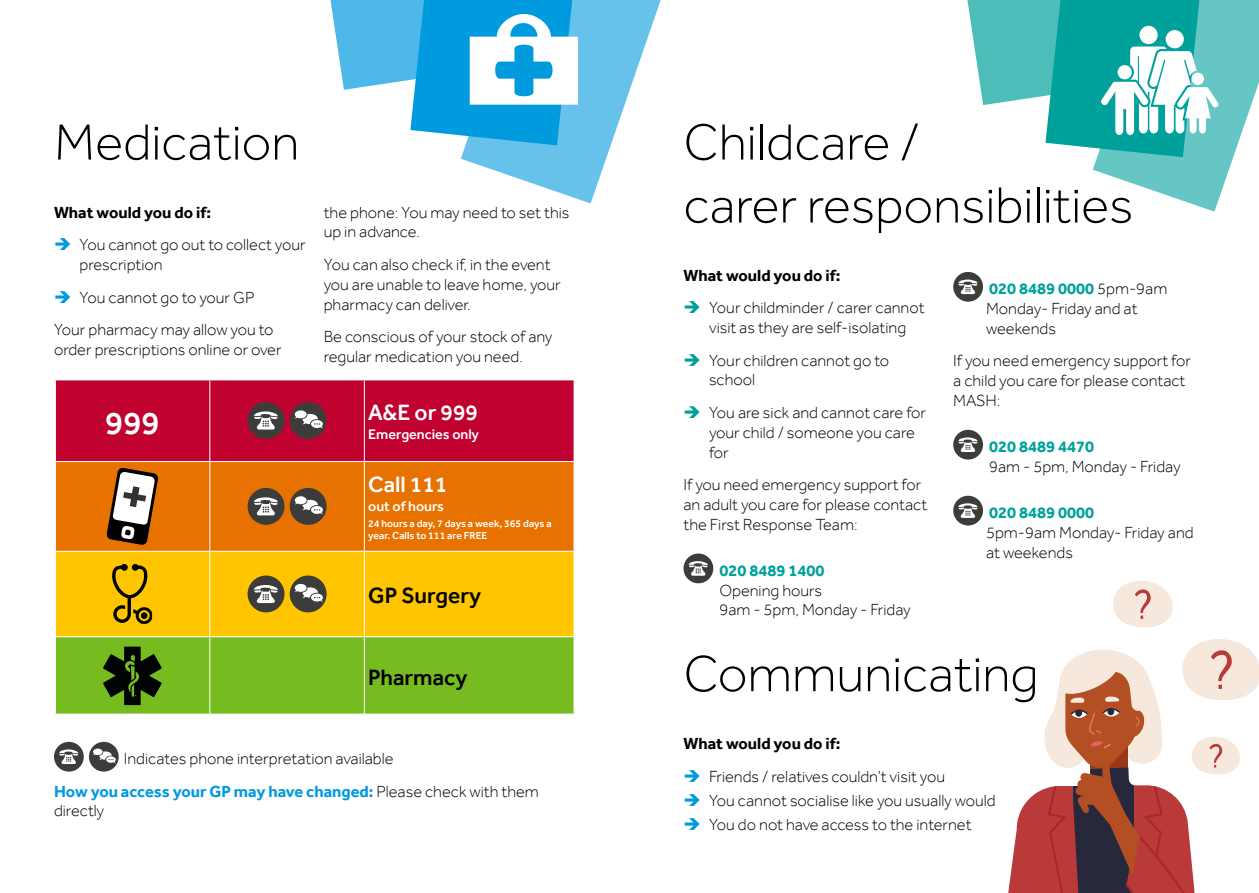
<style>
.page{position:relative;width:1259px;height:893px;background:#fff}
.page>*{position:absolute;margin:0;border:0;box-sizing:border-box;transform-origin:0 0}
.t1{font:300 52.5px/63px "Effra";color:#000}
.t2{font:500 33.3px "Effra";color:#fff}
.t3{font:500 22.8px "Effra";color:#000}
.t4{font:500 22.8px "Effra";color:#fff}
.t5{font:300 16.5px/19.8px "Effra";color:#000}
.t6{font:700 16.5px "Effra";color:#000}
.t7{font:700 16.5px "Effra";color:#00a19b}
.t8{font:500 14.25px "Effra";color:#fff}
.t9{font:500 10.5px/12.6px "Effra";color:#fff}
.s1{font-weight:700;color:#009ade}
.s2{font-weight:700;color:#00a19b}
</style>
<div class="page">
<svg style="left:1008px;top:581px;width:251px;height:312px"></svg>
<div style="left:56px;top:462px;width:517px;height:89px;background:#e87200"></div>
<hr style="left:209px;top:462px;width:1px;height:89px;background:#fff">
<hr style="left:364px;top:462px;width:1px;height:89px;background:#fff">
<svg style="left:55px;top:379px;width:519px;height:82px;background:#bd0d37"></svg>
<svg style="left:106px;top:467px;width:52px;height:78px"></svg>
<div style="left:248px;top:488px;width:36px;height:37px;background:#3c3c3b;border-radius:50%"></div>
<svg style="left:254px;top:497px;width:24px;height:18px"></svg>
<div style="left:290px;top:488px;width:37px;height:37px;background:#3c3c3b;border-radius:50%"></div>
<svg style="left:294px;top:496px;width:29px;height:18px"></svg>
<svg style="left:55px;top:551px;width:519px;height:163px;background:#b6ba17"></svg>
<div style="left:54px;top:742px;width:30px;height:30px;background:#3c3c3b;border-radius:50%"></div>
<svg style="left:59px;top:749px;width:19px;height:15px"></svg>
<div style="left:89px;top:742px;width:30px;height:30px;background:#3c3c3b;border-radius:50%"></div>
<svg style="left:93px;top:749px;width:23px;height:14px"></svg>
<div style="left:683px;top:553px;width:30px;height:30px;background:#3c3c3b;border-radius:50%"></div>
<svg style="left:688px;top:561px;width:20px;height:15px"></svg>
<div style="left:953px;top:272px;width:30px;height:30px;background:#3c3c3b;border-radius:50%"></div>
<svg style="left:958px;top:279px;width:19px;height:15px"></svg>
<div style="left:953px;top:430px;width:30px;height:30px;background:#3c3c3b;border-radius:50%"></div>
<svg style="left:958px;top:437px;width:19px;height:15px"></svg>
<div style="left:953px;top:496px;width:30px;height:29px;background:#3c3c3b;border-radius:50%"></div>
<svg style="left:958px;top:503px;width:19px;height:15px"></svg>
<svg style="left:330px;top:0;width:331px;height:203px"></svg>
<svg style="left:967px;top:0;width:292px;height:212px"></svg>
<div style="left:1165px;top:30px;width:18px;height:18px;background:#fff;border-radius:50%"></div>
<h1 class="t1" style="left:54px;top:110px;width:247px">Medication</h1>
<p class="t6" style="left:54px;top:202px;width:159px">What would you do if:</p>
<p class="t5" style="left:80px;top:235px;width:228px">You cannot go out to collect your prescription</p>
<p class="t5" style="left:54px;top:281px;width:221px;line-height:32.5px;text-align:center">You cannot go to your GP<br>Your pharmacy may allow you to</p>
<p class="t5" style="left:54px;top:339px;width:229px">order prescriptions online or over</p>
<h2 class="t2" style="left:105px;top:403px;width:56px">999</h2>
<p class="t5" style="left:324px;top:202px;width:247px">the phone: You may need to set this up in advance.</p>
<p class="t5" style="left:324px;top:255px;width:239px">You can also check if, in the event you are unable to leave home, your pharmacy can deliver.</p>
<p class="t5" style="left:324px;top:327px;width:230px">Be conscious of your stock of any regular medication you need.</p>
<h3 class="t4" style="left:368px;top:398px;width:111px">A&amp;E or 999</h3>
<p class="t8" style="left:368px;top:426px;width:112px">Emergencies only</p>
<h3 class="t4" style="left:368px;top:470px;width:81px">Call 111</h3>
<p class="t8" style="left:368px;top:498px;width:77px">out of hours</p>
<p class="t9" style="left:368px;top:517px;width:185px">24 hours a day, 7 days a week, 365 days a year. Calls to 111 are FREE</p>
<h3 class="t3" style="left:368px;top:582px;width:115px">GP Surgery</h3>
<h3 class="t3" style="left:368px;top:663px;width:101px">Pharmacy</h3>
<p class="t5" style="left:54px;top:742px;width:486px;line-height:32.5px;text-indent:70px">Indicates phone interpretation available<br><span class="s1">How you access your GP may have changed:</span> Please check with them</p>
<p class="t5" style="left:54px;top:801px;width:52px">directly</p>
<h1 class="t1" style="left:683px;top:110px;width:451px">Childcare /<br>carer responsibilities</h1>
<p class="t6" style="left:683px;top:265px;width:159px">What would you do if:</p>
<p class="t5" style="left:709px;top:298px;width:217px">Your childminder / carer cannot visit as they are self-isolating</p>
<p class="t5" style="left:709px;top:350px;width:182px">Your children cannot go to school</p>
<p class="t5" style="left:709px;top:402px;width:219px">You are sick and cannot care for your child / someone you care for</p>
<p class="t5" style="left:683px;top:475px;width:245px">If you need emergency support for an adult you care for please contact the First Response Team:</p>
<p class="t7" style="left:719px;top:560px;width:106px">020 8489 1400</p>
<p class="t5" style="left:719px;top:580px;width:193px">Opening hours<br>9am - 5pm, Monday - Friday</p>
<p class="t5" style="left:986px;top:279px;width:183px"><span class="s2">020 8489 0000</span> 5pm-9am<br>Monday- Friday and at weekends</p>
<p class="t5" style="left:953px;top:351px;width:239px">If you need emergency support for a child you care for please contact<br>MASH:</p>
<p class="t7" style="left:989px;top:436px;width:106px">020 8489 4470</p>
<p class="t5" style="left:989px;top:456px;width:193px">9am - 5pm, Monday - Friday</p>
<p class="t7" style="left:989px;top:502px;width:106px">020 8489 0000</p>
<p class="t5" style="left:986px;top:522px;width:209px">5pm-9am Monday- Friday and at weekends</p>
<h1 class="t1" style="left:683px;top:642px;width:356px">Communicating</h1>
<p class="t6" style="left:683px;top:734px;width:159px">What would you do if:</p>
<p class="t5" style="left:709px;top:764px;width:288px;line-height:24px">Friends / relatives couldn’t visit you<br>You cannot socialise like you usually would<br>You do not have access to the internet</p>
</div>
